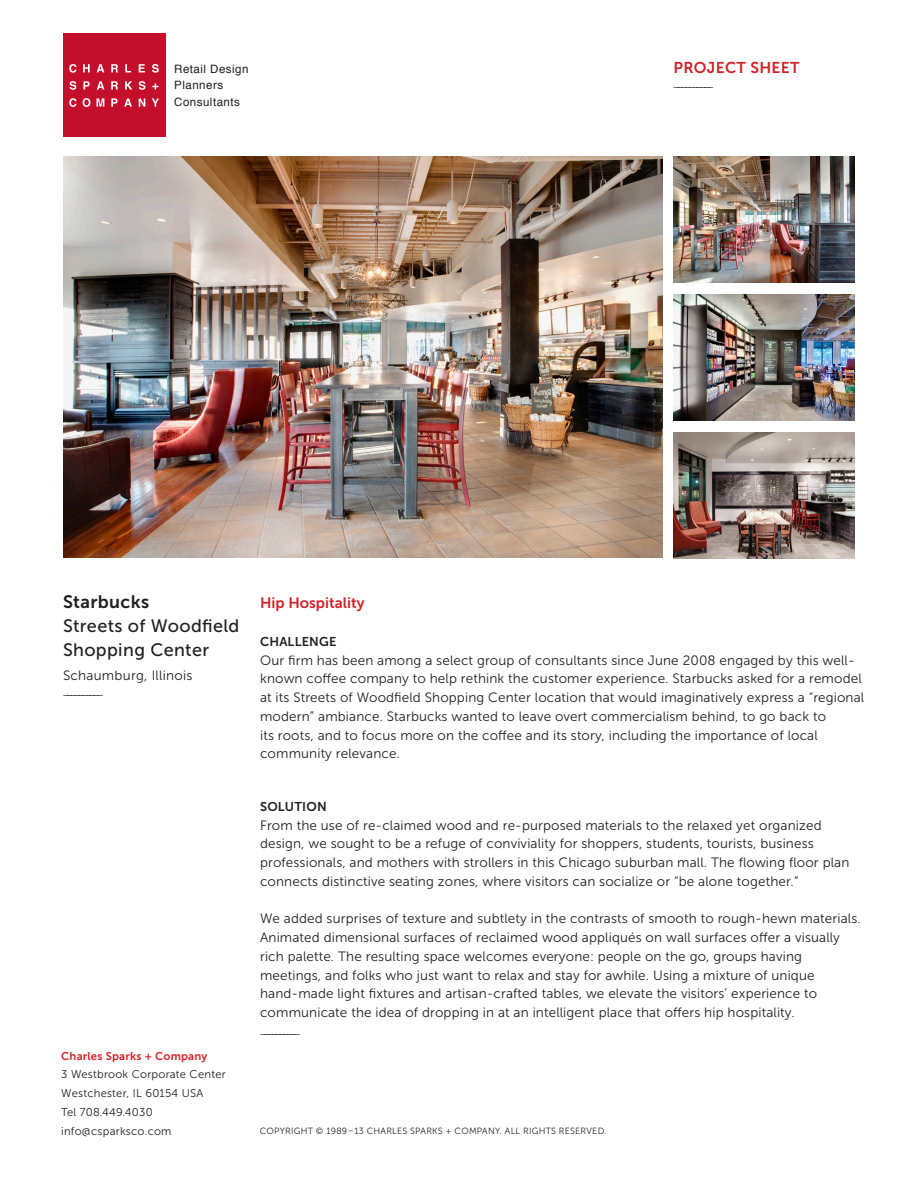
<style>
.page{position:relative;width:918px;height:1188px;background:#fff}
.page>*{position:absolute;margin:0;border:0;box-sizing:border-box;transform-origin:0 0}
.t1{font:18px/24px "Museo Sans 500";letter-spacing:.02em;color:#231f20}
.t2{font:18px "Museo Sans 700";letter-spacing:.02em;color:#231f20}
.t3{font:15.6px "Museo Sans 700";letter-spacing:.02em;color:#d1232a}
.t4{font:15px "Museo Sans 700";color:#d1232a}
.t5{font:13.5px/18.8px "Museo Sans 300";letter-spacing:.01em;color:#231f20}
.t6{font:12.75px "Museo Sans 700";letter-spacing:.015em;color:#231f20}
.t7{font:11.55px "Helvetica";letter-spacing:.04em;color:#231f20}
.t8{font:11.25px "Museo Sans 300";letter-spacing:.02em;color:#231f20}
.t9{font:11.25px "Museo Sans 700";letter-spacing:.02em;color:#d1232a}
.t10{font:10.35px "Museo Sans 300";color:#231f20}
.t11{font:9px "Museo Sans 300";letter-spacing:.025em;color:#231f20}
</style>
<div class="page">
<div style="left:63px;top:33px;width:103px;height:103px;background:#c30f2c"></div>
<svg style="left:69px;top:64px;width:8px;height:9px"></svg>
<svg style="left:83px;top:64px;width:7px;height:8px"></svg>
<svg style="left:97px;top:64px;width:7px;height:8px"></svg>
<svg style="left:111px;top:64px;width:7px;height:8px"></svg>
<svg style="left:125px;top:64px;width:6px;height:8px"></svg>
<svg style="left:139px;top:64px;width:6px;height:8px"></svg>
<svg style="left:152px;top:64px;width:7px;height:9px"></svg>
<svg style="left:69px;top:98px;width:8px;height:9px"></svg>
<svg style="left:83px;top:98px;width:7px;height:9px"></svg>
<svg style="left:97px;top:98px;width:7px;height:9px"></svg>
<svg style="left:111px;top:98px;width:7px;height:9px"></svg>
<svg style="left:124px;top:98px;width:8px;height:9px"></svg>
<svg style="left:139px;top:98px;width:6px;height:9px"></svg>
<svg style="left:152px;top:98px;width:7px;height:9px"></svg>
<svg style="left:70px;top:81px;width:6px;height:9px"></svg>
<svg style="left:83px;top:81px;width:7px;height:9px"></svg>
<svg style="left:97px;top:81px;width:7px;height:9px"></svg>
<svg style="left:111px;top:81px;width:7px;height:9px"></svg>
<svg style="left:125px;top:81px;width:7px;height:9px"></svg>
<svg style="left:139px;top:81px;width:7px;height:9px"></svg>
<svg style="left:152px;top:84px;width:6px;height:6px"></svg>
<img style="left:63px;top:157px;width:600px;height:401px">
<img style="left:673px;top:157px;width:181px;height:126px">
<img style="left:673px;top:294px;width:181px;height:126px">
<img style="left:673px;top:432px;width:181px;height:126px">
<p class="t7" style="left:174px;top:60px;width:76px">Retail Design</p>
<p class="t7" style="left:174px;top:77px;width:50px">Planners</p>
<p class="t7" style="left:174px;top:93px;width:67px">Consultants</p>
<p class="t3" style="left:674px;top:59px;width:128px">PROJECT SHEET</p>
<p class="t10" style="left:674px;top:78px;width:42px">__________</p>
<p class="t2" style="left:63px;top:592px;width:88px">Starbucks</p>
<p class="t1" style="left:63px;top:614px;width:178px">Streets of Woodfield<br>Shopping Center</p>
<p class="t5" style="left:63px;top:666px;width:131px">Schaumburg, Illinois</p>
<p class="t10" style="left:63px;top:685px;width:42px">__________</p>
<p class="t9" style="left:61px;top:1049px;width:148px">Charles Sparks + Company</p>
<p class="t8" style="left:61px;top:1068px;width:166px">3 Westbrook Corporate Center</p>
<p class="t8" style="left:61px;top:1087px;width:144px">Westchester, IL 60154 USA</p>
<p class="t8" style="left:61px;top:1106px;width:93px">Tel 708.449.4030</p>
<p class="t8" style="left:61px;top:1125px;width:112px">info@csparksco.com</p>
<p class="t4" style="left:260px;top:595px;width:106px">Hip Hospitality</p>
<p class="t6" style="left:260px;top:634px;width:78px">CHALLENGE</p>
<p class="t5" style="left:260px;top:651px;width:606px">Our firm has been among a select group of consultants since June 2008 engaged by this well&shy;known coffee company to help rethink the customer experience. Starbucks asked for a remodel at its Streets of Woodfield Shopping Center location that would imaginatively express a “regional modern” ambiance. Starbucks wanted to leave overt commercialism behind, to go back to<br>its roots, and to focus more on the coffee and its story, including the importance of local community relevance.</p>
<p class="t6" style="left:260px;top:799px;width:68px">SOLUTION</p>
<p class="t5" style="left:260px;top:816px;width:591px">From the use of re-claimed wood and re-purposed materials to the relaxed yet organized design, we sought to be a refuge of conviviality for shoppers, students, tourists, business professionals, and mothers with strollers in this Chicago suburban mall. The flowing floor plan connects distinctive seating zones, where visitors can socialize or “be alone together.”</p>
<p class="t5" style="left:260px;top:909px;width:602px">We added surprises of texture and subtlety in the contrasts of smooth to rough-hewn materials.<br>Animated dimensional surfaces of reclaimed wood appliqués on wall surfaces offer a visually rich palette. The resulting space welcomes everyone: people on the go, groups having meetings, and folks who just want to relax and stay for awhile. Using a mixture of unique hand-made light fixtures and artisan-crafted tables, we elevate the visitors’ experience to communicate the idea of dropping in at an intelligent place that offers hip hospitality.</p>
<p class="t10" style="left:260px;top:1024px;width:42px">__________</p>
<p class="t11" style="left:260px;top:1126px;width:348px">COPYRIGHT © 1989–13 CHARLES SPARKS + COMPANY. ALL RIGHTS RESERVED.</p>
</div>
